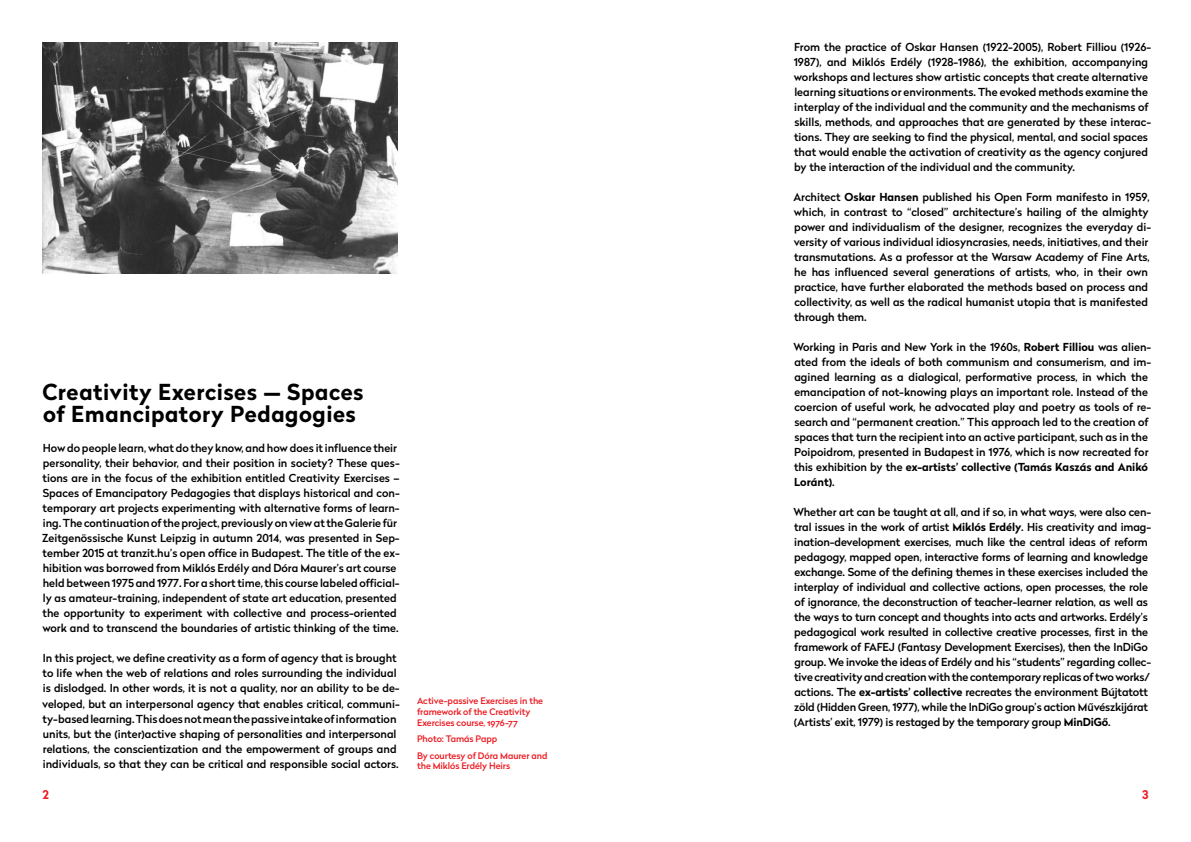
<style>
.page{position:relative;width:1191px;height:842px;background:#fff}
.page>*{position:absolute;margin:0;border:0;box-sizing:border-box;transform-origin:0 0}
.t1{font:700 22px/22px "Radikal";letter-spacing:.02em;color:#000}
.t2{font:700 12px "Radikal";color:#ed1d24}
.t3{font:500 11px/15px "Radikal";color:#000}
.t4{font:500 9px/10.8px "Radikal";letter-spacing:-.01em;color:#ed1d24}
.s1{font-weight:700}
</style>
<div class="page">
<img style="left:43px;top:43px;width:354px;height:230px">
<h1 class="t1" style="left:43px;top:381px;width:322px">Creativity Exercises — Spaces of Emancipatory Pedagogies</h1>
<p class="t3" style="left:42px;top:441px;width:359px">How do people learn, what do they know, and how does it influence their personality, their behavior, and their position in society? These ques&shy;tions are in the focus of the exhibition entitled Creativity Exercises – Spaces of Emancipatory Pedagogies that displays historical and con&shy;temporary art projects experimenting with alternative forms of learn&shy;ing. The continuation of the project, previously on view at the Galerie für Zeitgenössische Kunst Leipzig in autumn 2014, was presented in Sep&shy;tember 2015 at tranzit.hu’s open office in Budapest. The title of the ex&shy;hibition was borrowed from Miklós Erdély and Dóra Maurer’s art course held between 1975 and 1977. For a short time, this course labeled official&shy;ly as amateur-training, independent of state art education, presented the opportunity to experiment with collective and process-oriented work and to transcend the boundaries of artistic thinking of the time.</p>
<p class="t3" style="left:42px;top:651px;width:359px">In this project, we define creativity as a form of agency that is brought to life when the web of relations and roles surrounding the individual is dislodged. In other words, it is not a quality, nor an ability to be de&shy;veloped, but an interpersonal agency that enables critical, communi&shy;ty-based learning. This does not mean the passive intake of information units, but the (inter)active shaping of personalities and interpersonal relations, the conscientization and the empowerment of groups and individuals, so that they can be critical and responsible social actors.</p>
<p class="t4" style="left:417px;top:695px;width:128px">Active-passive Exercises in the framework of the Creativity<br>Exercises course, 1976-77</p>
<p class="t4" style="left:417px;top:730px;width:132px;line-height:16.5px">Photo: Tamás Papp<br>By courtesy of Dóra Maurer and</p>
<p class="t4" style="left:417px;top:760px;width:95px">the Miklós Erdély Heirs</p>
<p class="t3" style="left:793px;top:39px;width:359px">From the practice of Oskar Hansen (1922-2005), Robert Filliou (1926- 1987), and Miklós Erdély (1928-1986), the exhibition, accompanying workshops and lectures show artistic concepts that create alternative learning situations or environments. The evoked methods examine the interplay of the individual and the community and the mechanisms of skills, methods, and approaches that are generated by these interac&shy;tions. They are seeking to find the physical, mental, and social spaces that would enable the activation of creativity as the agency conjured by the interaction of the individual and the community.</p>
<p class="t3" style="left:793px;top:189px;width:359px">Architect <span class="s1">Oskar Hansen</span> published his Open Form manifesto in 1959, which, in contrast to “closed” architecture’s hailing of the almighty power and individualism of the designer, recognizes the everyday di&shy;versity of various individual idiosyncrasies, needs, initiatives, and their transmutations. As a professor at the Warsaw Academy of Fine Arts, he has influenced several generations of artists, who, in their own practice, have further elaborated the methods based on process and collectivity, as well as the radical humanist utopia that is manifested through them.</p>
<p class="t3" style="left:793px;top:339px;width:359px">Working in Paris and New York in the 1960s, <span class="s1">Robert Filliou</span> was alien&shy;ated from the ideals of both communism and consumerism, and im&shy;agined learning as a dialogical, performative process, in which the emancipation of not-knowing plays an important role. Instead of the coercion of useful work, he advocated play and poetry as tools of re&shy;search and “permanent creation.” This approach led to the creation of spaces that turn the recipient into an active participant, such as in the Poipoidrom, presented in Budapest in 1976, which is now recreated for this exhibition by the <span class="s1">ex-artists’ collective (Tamás Kaszás and Anikó Loránt)</span>.</p>
<p class="t3" style="left:793px;top:504px;width:359px">Whether art can be taught at all, and if so, in what ways, were also cen&shy;tral issues in the work of artist <span class="s1">Miklós Erdély</span>. His creativity and imag&shy;ination-development exercises, much like the central ideas of reform pedagogy, mapped open, interactive forms of learning and knowledge exchange. Some of the defining themes in these exercises included the interplay of individual and collective actions, open processes, the role of ignorance, the deconstruction of teacher-learner relation, as well as the ways to turn concept and thoughts into acts and artworks. Erdély’s pedagogical work resulted in collective creative processes, first in the framework of FAFEJ (Fantasy Development Exercises), then the InDiGo group. We invoke the ideas of Erdély and his “students” regarding collec&shy;tive creativity and creation with the contemporary replicas of two works/ actions. The <span class="s1">ex-artists’ collective</span> recreates the environment Bújtatott zöld (Hidden Green, 1977), while the InDiGo group’s action Művészkijárat (Artists’ exit, 1979) is restaged by the temporary group <span class="s1">MinDiGő</span>.</p>
<p class="t2" style="left:43px;top:786px;width:8px">2</p>
<p class="t2" style="left:1142px;top:786px;width:8px">3</p>
</div>
